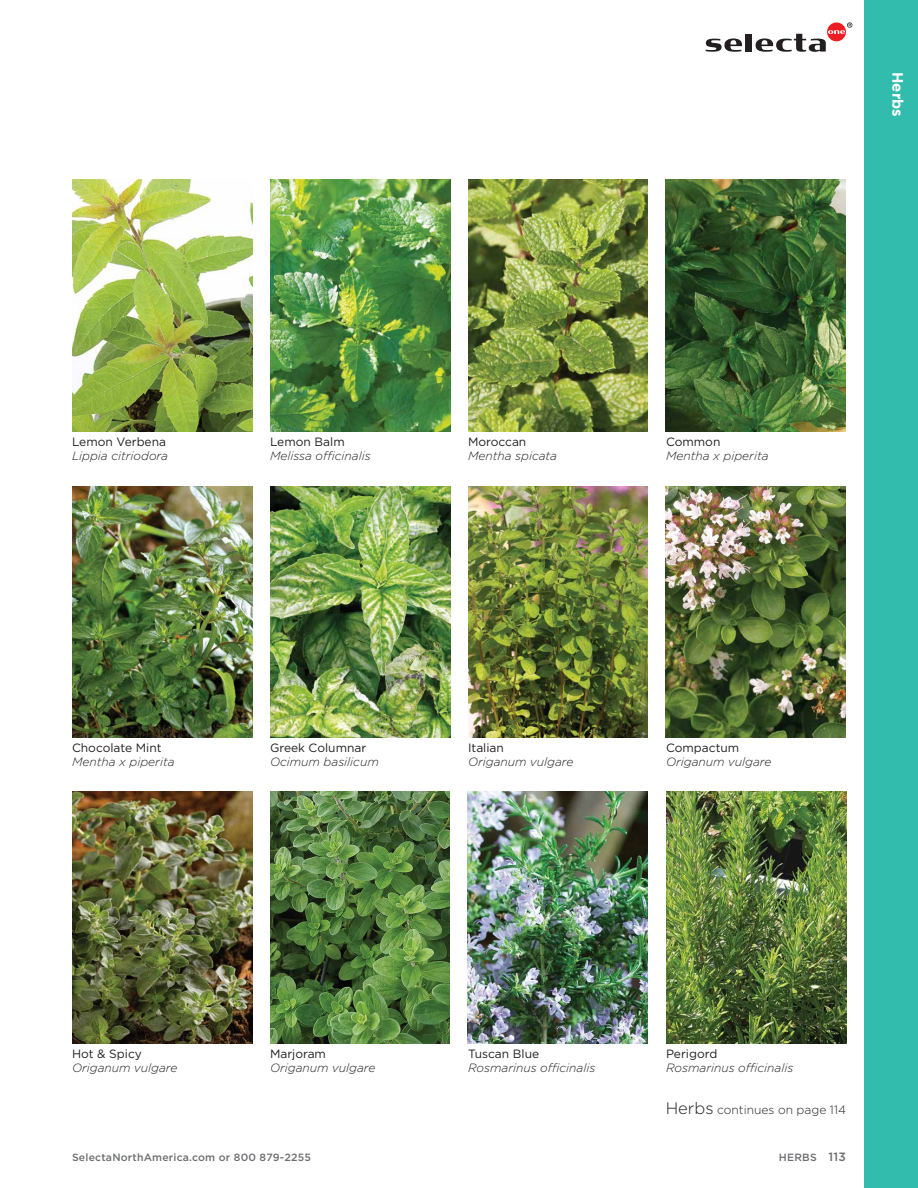
<style>
.page{position:relative;width:918px;height:1188px;background:#fff}
.page>*{position:absolute;margin:0;border:0;box-sizing:border-box;transform-origin:0 0}
.t1{font:700 15px "Gotham";color:#fff}
.t2{font:italic 300 12px "Gotham";color:#231f20}
.t3{font:12px "Gotham";color:#231f20}
.t4{font:300 12px "Gotham";color:#231f20}
.t5{font:500 10.5px "Gotham";letter-spacing:.02em;color:#6d6e71}
.s1{font-size:16.5px}
.s2{font-size:12px}
</style>
<div class="page">
<svg style="left:706px;top:39px;width:36px;height:13px"></svg>
<div style="left:746px;top:34px;width:6px;height:18px;background:#231f20"></div>
<svg style="left:756px;top:22px;width:96px;height:30px"></svg>
<div style="left:864px;top:0;width:54px;height:1188px;background:#32bcad"></div>
<img style="left:72px;top:180px;width:180px;height:252px">
<img style="left:72px;top:486px;width:180px;height:252px">
<img style="left:72px;top:792px;width:180px;height:252px">
<img style="left:270px;top:180px;width:180px;height:252px">
<img style="left:270px;top:486px;width:180px;height:252px">
<img style="left:270px;top:792px;width:180px;height:252px">
<img style="left:468px;top:180px;width:180px;height:252px">
<img style="left:468px;top:486px;width:180px;height:252px">
<img style="left:666px;top:180px;width:180px;height:252px">
<img style="left:666px;top:486px;width:180px;height:252px">
<img style="left:468px;top:792px;width:180px;height:252px">
<img style="left:666px;top:792px;width:180px;height:252px">
<p class="t1" style="left:908px;top:72px;width:46px;rotate:90deg">Herbs</p>
<p class="t3" style="left:72px;top:434px;width:96px">Lemon Verbena</p>
<p class="t2" style="left:72px;top:448px;width:98px">Lippia citriodora</p>
<p class="t3" style="left:270px;top:434px;width:76px">Lemon Balm</p>
<p class="t2" style="left:270px;top:448px;width:102px">Melissa officinalis</p>
<p class="t3" style="left:468px;top:434px;width:60px">Moroccan</p>
<p class="t2" style="left:468px;top:448px;width:91px">Mentha spicata</p>
<p class="t3" style="left:666px;top:434px;width:56px">Common</p>
<p class="t2" style="left:666px;top:448px;width:104px">Mentha x piperita</p>
<p class="t3" style="left:72px;top:740px;width:91px">Chocolate Mint</p>
<p class="t2" style="left:72px;top:754px;width:104px">Mentha x piperita</p>
<p class="t3" style="left:270px;top:740px;width:98px">Greek Columnar</p>
<p class="t2" style="left:270px;top:754px;width:110px">Ocimum basilicum</p>
<p class="t3" style="left:468px;top:740px;width:37px">Italian</p>
<p class="t2" style="left:468px;top:754px;width:107px">Origanum vulgare</p>
<p class="t3" style="left:666px;top:740px;width:75px">Compactum</p>
<p class="t2" style="left:666px;top:754px;width:107px">Origanum vulgare</p>
<p class="t3" style="left:72px;top:1046px;width:71px">Hot &amp; Spicy</p>
<p class="t2" style="left:72px;top:1060px;width:107px">Origanum vulgare</p>
<p class="t3" style="left:270px;top:1046px;width:58px">Marjoram</p>
<p class="t2" style="left:270px;top:1060px;width:107px">Origanum vulgare</p>
<p class="t3" style="left:468px;top:1046px;width:73px">Tuscan Blue</p>
<p class="t2" style="left:468px;top:1060px;width:129px">Rosmarinus officinalis</p>
<p class="t3" style="left:666px;top:1046px;width:53px">Perigord</p>
<p class="t2" style="left:666px;top:1060px;width:129px">Rosmarinus officinalis</p>
<p class="t4" style="left:666px;top:1102px;width:182px"><span class="s1">Herbs</span> continues on page 114</p>
<p class="t5" style="left:72px;top:1150px;width:240px">SelectaNorthAmerica.com or 800 879-2255</p>
<p class="t5" style="left:779px;top:1150px;width:69px">HERBS <span class="s2">113</span></p>
</div>
